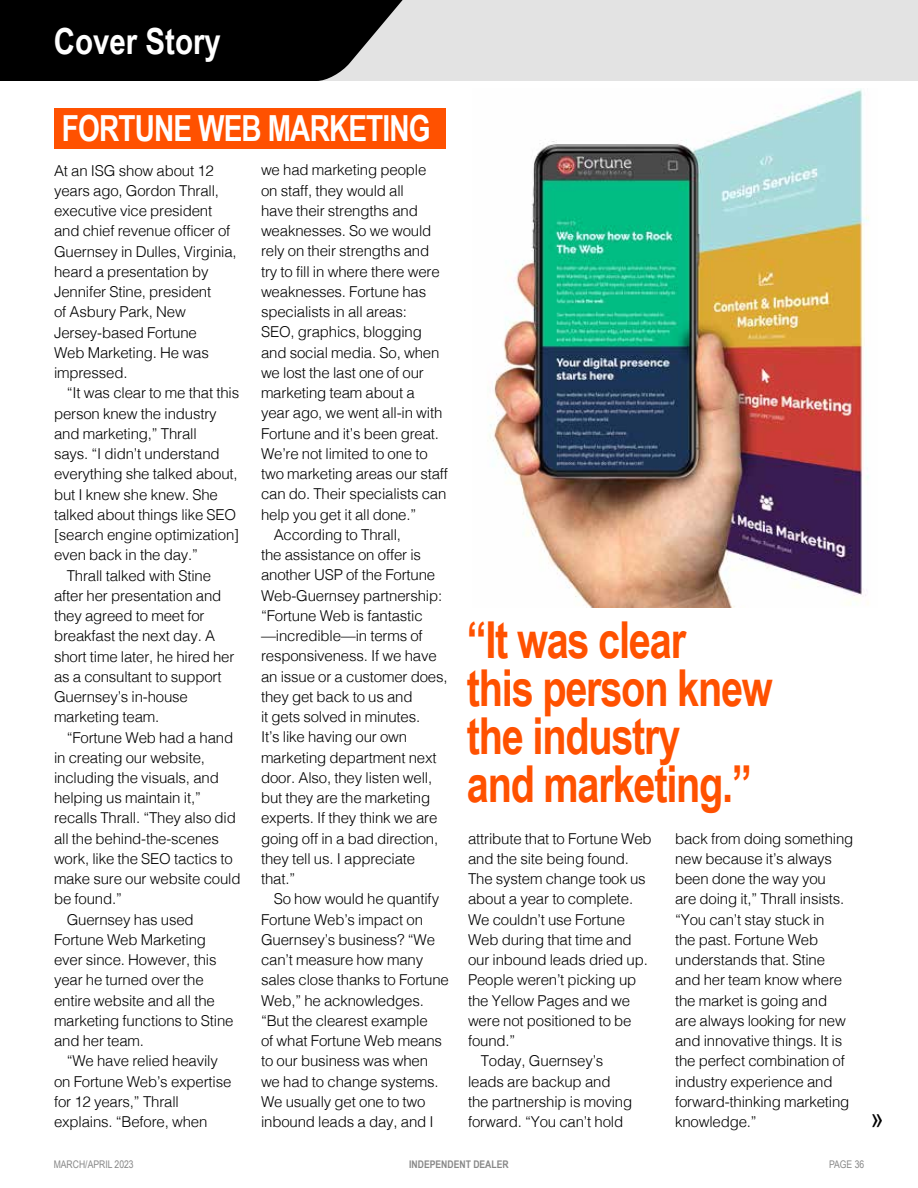
<style>
.page{position:relative;width:918px;height:1188px;background:#fff}
.page>*{position:absolute;margin:0;border:0;box-sizing:border-box;transform-origin:0 0}
.t1{font:700 51px/48px "Arial Narrow";letter-spacing:-.025em;color:#ff5100;scale:.95 1}
.t2{font:700 36px "Arial Narrow";letter-spacing:-.025em;color:#fff;scale:.95 1}
.t3{font:700 36px "Arial Narrow";color:#fff}
.t4{font:28.5px "Arial Narrow";color:#000}
.t5{font:300 15px/20.2px "Helvetica";letter-spacing:-.01em;color:#000}
.t6{font:10.5px "Arial Narrow";color:#878787}
.t7{font:700 10.5px "Arial Narrow";color:#878787}
</style>
<div class="page">
<div style="left:418px;top:0;width:500px;height:81px;background:#e3e3e3"></div>
<svg style="left:0;top:0;width:418px;height:81px;background:#1a1a1a"></svg>
<img style="left:489px;top:89px;width:380px;height:519px">
<div style="left:54px;top:108px;width:392px;height:40px;background:#ff5100"></div>
<h2 class="t3" style="left:54px;top:14px;width:169px">Cover Story</h2>
<h2 class="t2" style="left:62px;top:101px;width:389px">FORTUNE WEB MARKETING</h2>
<p class="t5" style="left:54px;top:159px;width:184px">At an ISG show about 12 years ago, Gordon Thrall, executive vice president and chief revenue officer of<br>Guernsey in Dulles, Virginia, heard a presentation by<br>Jennifer Stine, president<br>of Asbury Park, New<br>Jersey-based Fortune<br>Web Marketing. He was impressed.</p>
<p class="t5" style="left:67px;top:382px;width:174px">“It was clear to me that this</p>
<p class="t5" style="left:54px;top:402px;width:164px">person knew the industry</p>
<p class="t5" style="left:54px;top:422px;width:144px">and marketing,” Thrall</p>
<p class="t5" style="left:54px;top:442px;width:167px">says. “I didn’t understand</p>
<p class="t5" style="left:54px;top:463px;width:185px">everything she talked about,</p>
<p class="t5" style="left:54px;top:483px;width:165px">but I knew she knew. She</p>
<p class="t5" style="left:54px;top:503px;width:184px">talked about things like SEO</p>
<p class="t5" style="left:54px;top:523px;width:187px">[search engine optimization]</p>
<p class="t5" style="left:54px;top:544px;width:146px">even back in the day.”</p>
<p class="t5" style="left:67px;top:564px;width:146px">Thrall talked with Stine</p>
<p class="t5" style="left:54px;top:584px;width:169px">after her presentation and</p>
<p class="t5" style="left:54px;top:604px;width:152px">they agreed to meet for</p>
<p class="t5" style="left:54px;top:625px;width:163px">breakfast the next day. A</p>
<p class="t5" style="left:54px;top:645px;width:182px">short time later, he hired her</p>
<p class="t5" style="left:54px;top:665px;width:169px">as a consultant to support</p>
<p class="t5" style="left:54px;top:685px;width:135px">Guernsey’s in-house</p>
<p class="t5" style="left:54px;top:706px;width:107px">marketing team.</p>
<p class="t5" style="left:67px;top:726px;width:168px">“Fortune Web had a hand</p>
<p class="t5" style="left:54px;top:746px;width:153px">in creating our website,</p>
<p class="t5" style="left:54px;top:766px;width:166px">including the visuals, and</p>
<p class="t5" style="left:54px;top:787px;width:148px">helping us maintain it,”</p>
<p class="t5" style="left:54px;top:807px;width:183px">recalls Thrall. “They also did</p>
<p class="t5" style="left:54px;top:827px;width:166px">all the behind-the-scenes</p>
<p class="t5" style="left:54px;top:847px;width:180px">work, like the SEO tactics to</p>
<p class="t5" style="left:54px;top:868px;width:188px">make sure our website could</p>
<p class="t5" style="left:54px;top:888px;width:69px">be found.”</p>
<p class="t5" style="left:67px;top:908px;width:128px">Guernsey has used</p>
<p class="t5" style="left:54px;top:928px;width:154px">Fortune Web Marketing</p>
<p class="t5" style="left:54px;top:949px;width:164px">ever since. However, this</p>
<p class="t5" style="left:54px;top:969px;width:151px">year he turned over the</p>
<p class="t5" style="left:54px;top:989px;width:162px">entire website and all the</p>
<p class="t5" style="left:54px;top:1009px;width:181px">marketing functions to Stine</p>
<p class="t5" style="left:54px;top:1030px;width:92px">and her team.</p>
<p class="t5" style="left:67px;top:1050px;width:153px">“We have relied heavily</p>
<p class="t5" style="left:54px;top:1070px;width:179px">on Fortune Web’s expertise</p>
<p class="t5" style="left:54px;top:1090px;width:126px">for 12 years,” Thrall</p>
<p class="t5" style="left:54px;top:1111px;width:155px">explains. “Before, when</p>
<p class="t5" style="left:261px;top:159px;width:167px">we had marketing people</p>
<p class="t5" style="left:261px;top:179px;width:144px">on staff, they would all</p>
<p class="t5" style="left:261px;top:199px;width:158px">have their strengths and</p>
<p class="t5" style="left:261px;top:220px;width:172px">weaknesses. So we would</p>
<p class="t5" style="left:261px;top:240px;width:170px">rely on their strengths and</p>
<p class="t5" style="left:261px;top:260px;width:180px">try to fill in where there were</p>
<p class="t5" style="left:261px;top:280px;width:167px">weaknesses. Fortune has</p>
<p class="t5" style="left:261px;top:301px;width:147px">specialists in all areas:</p>
<p class="t5" style="left:261px;top:321px;width:162px">SEO, graphics, blogging</p>
<p class="t5" style="left:261px;top:341px;width:180px">and social media. So, when</p>
<p class="t5" style="left:261px;top:361px;width:164px">we lost the last one of our</p>
<p class="t5" style="left:261px;top:382px;width:155px">marketing team about a</p>
<p class="t5" style="left:261px;top:402px;width:183px">year ago, we went all-in with</p>
<p class="t5" style="left:261px;top:422px;width:180px">Fortune and it’s been great.</p>
<p class="t5" style="left:261px;top:442px;width:168px">We’re not limited to one to</p>
<p class="t5" style="left:261px;top:463px;width:189px">two marketing areas our staff</p>
<p class="t5" style="left:261px;top:483px;width:187px">can do. Their specialists can</p>
<p class="t5" style="left:261px;top:503px;width:157px">help you get it all done.”</p>
<p class="t5" style="left:274px;top:523px;width:129px">According to Thrall,</p>
<p class="t5" style="left:261px;top:544px;width:162px">the assistance on offer is</p>
<p class="t5" style="left:261px;top:564px;width:176px">another USP of the Fortune</p>
<p class="t5" style="left:261px;top:584px;width:183px">Web-Guernsey partnership:</p>
<p class="t5" style="left:261px;top:604px;width:163px">“Fortune Web is fantastic</p>
<p class="t5" style="left:261px;top:625px;width:163px">—incredible—in terms of</p>
<p class="t5" style="left:261px;top:645px;width:177px">responsiveness. If we have</p>
<p class="t5" style="left:261px;top:665px;width:188px">an issue or a customer does,</p>
<p class="t5" style="left:261px;top:685px;width:153px">they get back to us and</p>
<p class="t5" style="left:261px;top:706px;width:161px">it gets solved in minutes.</p>
<p class="t5" style="left:261px;top:726px;width:148px">It’s like having our own</p>
<p class="t5" style="left:261px;top:746px;width:177px">marketing department next</p>
<p class="t5" style="left:261px;top:766px;width:173px">door. Also, they listen well,</p>
<p class="t5" style="left:261px;top:787px;width:171px">but they are the marketing</p>
<p class="t5" style="left:261px;top:807px;width:178px">experts. If they think we are</p>
<p class="t5" style="left:261px;top:827px;width:179px">going off in a bad direction,</p>
<p class="t5" style="left:261px;top:847px;width:156px">they tell us. I appreciate</p>
<p class="t5" style="left:261px;top:868px;width:36px">that.”</p>
<p class="t5" style="left:274px;top:888px;width:167px">So how would he quantify</p>
<p class="t5" style="left:261px;top:908px;width:164px">Fortune Web’s impact on</p>
<p class="t5" style="left:261px;top:928px;width:176px">Guernsey’s business? “We</p>
<p class="t5" style="left:261px;top:949px;width:164px">can’t measure how many</p>
<p class="t5" style="left:261px;top:969px;width:189px">sales close thanks to Fortune</p>
<p class="t5" style="left:261px;top:989px;width:164px">Web,” he acknowledges.</p>
<p class="t5" style="left:261px;top:1009px;width:168px">“But the clearest example</p>
<p class="t5" style="left:261px;top:1030px;width:183px">of what Fortune Web means</p>
<p class="t5" style="left:261px;top:1050px;width:169px">to our business was when</p>
<p class="t5" style="left:261px;top:1070px;width:179px">we had to change systems.</p>
<p class="t5" style="left:261px;top:1090px;width:166px">We usually get one to two</p>
<p class="t5" style="left:261px;top:1111px;width:174px">inbound leads a day, and I</p>
<h1 class="t1" style="left:467px;top:614px;width:324px">“It was clear<br>this person knew the industry<br>and marketing.”</h1>
<p class="t5" style="left:468px;top:827px;width:185px">attribute that to Fortune Web</p>
<p class="t5" style="left:468px;top:847px;width:163px">and the site being found.</p>
<p class="t5" style="left:468px;top:868px;width:179px">The system change took us</p>
<p class="t5" style="left:468px;top:888px;width:167px">about a year to complete.</p>
<p class="t5" style="left:468px;top:908px;width:159px">We couldn’t use Fortune</p>
<p class="t5" style="left:468px;top:928px;width:165px">Web during that time and</p>
<p class="t5" style="left:468px;top:949px;width:181px">our inbound leads dried up.</p>
<p class="t5" style="left:468px;top:969px;width:170px">People weren’t picking up</p>
<p class="t5" style="left:468px;top:989px;width:164px">the Yellow Pages and we</p>
<p class="t5" style="left:468px;top:1009px;width:165px">were not positioned to be</p>
<p class="t5" style="left:468px;top:1030px;width:49px">found.”</p>
<p class="t5" style="left:481px;top:1050px;width:124px">Today, Guernsey’s</p>
<p class="t5" style="left:468px;top:1070px;width:144px">leads are backup and</p>
<p class="t5" style="left:468px;top:1090px;width:166px">the partnership is moving</p>
<p class="t5" style="left:468px;top:1111px;width:157px">forward. “You can’t hold</p>
<p class="t5" style="left:675px;top:827px;width:180px">back from doing something new because it’s always been done the way you<br>are doing it,” Thrall insists. “You can’t stay stuck in<br>the past. Fortune Web understands that. Stine and her team know where the market is going and<br>are always looking for new and innovative things. It is the perfect combination of industry experience and forward-thinking marketing knowledge.”</p>
<h3 class="t4" style="left:871px;top:1097px;width:14px">»</h3>
<p class="t6" style="left:54px;top:1156px;width:82px">MARCH/APRIL 2023</p>
<p class="t7" style="left:409px;top:1156px;width:101px">INDEPENDENT DEALER</p>
<p class="t6" style="left:829px;top:1156px;width:37px">PAGE 36</p>
</div>
